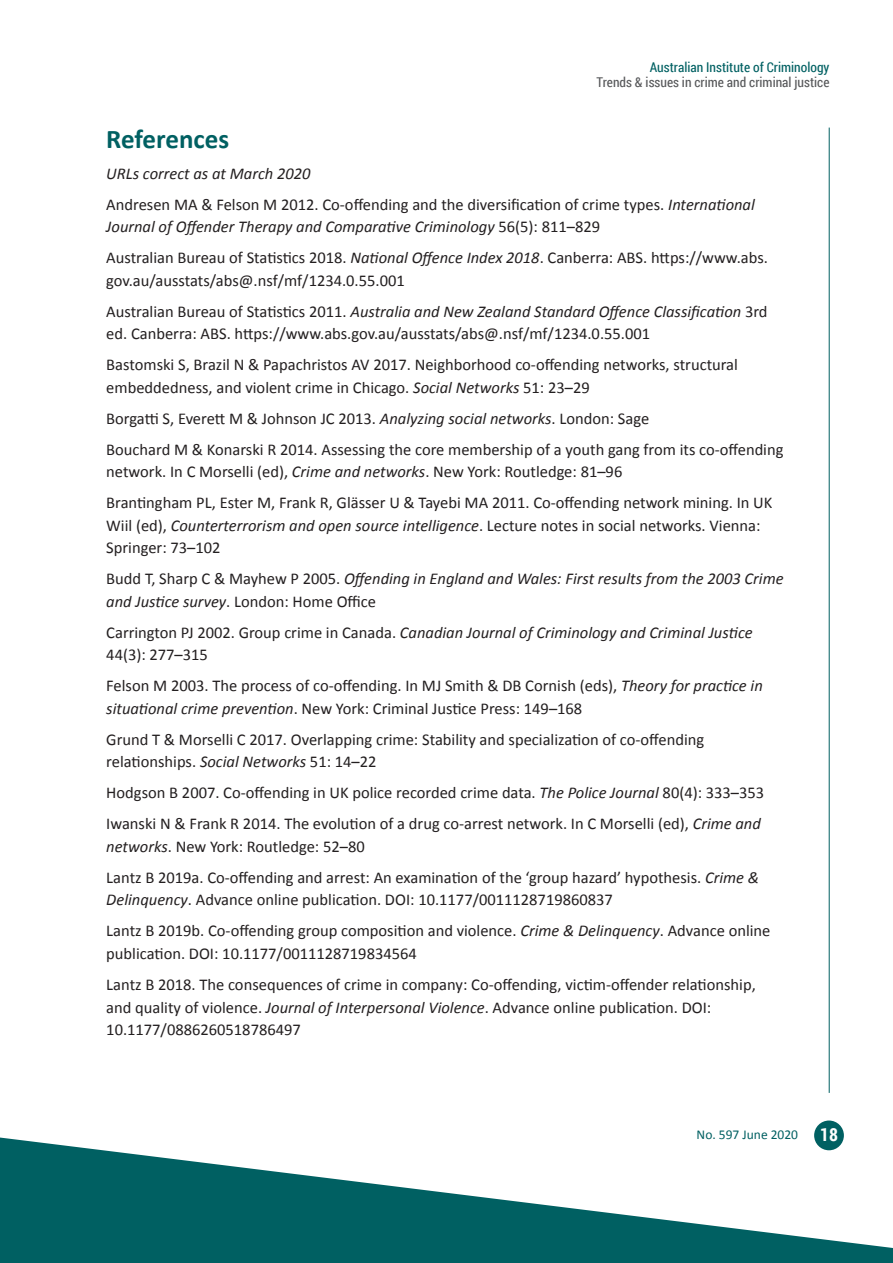
<style>
.page{position:relative;width:893px;height:1263px;background:#fff}
.page>*{position:absolute;margin:0;border:0;box-sizing:border-box;transform-origin:0 0}
.t1{font:700 27px "Calibri";color:#006062}
.body{font:16.5px/22.5px "Calibri";color:#231f20}
.body-2{font:italic 16.5px/22.5px "Calibri";color:#231f20}
.t2{font:13.5px "Roboto Condensed";color:#57585a}
.t3{font:13.5px "Roboto Condensed";color:#006062}
.t4{font:13.5px "Calibri";color:#006062}
.s1{font-style:italic}
.s2{font-style:normal}
.s3{font-family:"Roboto Condensed";font-weight:700;font-size:18px;color:#fff}
</style>
<div class="page">
<hr style="left:829px;top:128px;width:1px;height:965px;background:#006062">
<div style="left:814px;top:1120px;width:30px;height:30px;background:#006062;border-radius:50%"></div>
<svg style="left:0;top:1137px;width:893px;height:126px;fill:#006062"></svg>
<p class="t3" style="left:650px;top:58px;width:181px">Australian Institute of Criminology</p>
<p class="t2" style="left:597px;top:73px;width:234px">Trends &amp; issues in crime and criminal justice</p>
<h1 class="t1" style="left:106px;top:122px;width:124px">References</h1>
<p class="body-2" style="left:106px;top:161px;width:206px">URLs correct as at March 2020</p>
<p class="body" style="left:106px;top:193px;width:650px">Andresen MA &amp; Felson M 2012. Co-offending and the diversification of crime types. <span class="s1">International<br>Journal of Offender Therapy and Comparative Criminology</span> 56(5): 811–829</p>
<p class="body" style="left:106px;top:247px;width:663px">Australian Bureau of Statistics 2018. <span class="s1">National Offence Index 2018</span>. Canberra: ABS. https://www.abs. gov.au/ausstats/abs@.nsf/mf/1234.0.55.001</p>
<p class="body" style="left:106px;top:300px;width:663px">Australian Bureau of Statistics 2011. <span class="s1">Australia and New Zealand Standard Offence Classification</span> 3rd ed. Canberra: ABS. https://www.abs.gov.au/ausstats/abs@.nsf/mf/1234.0.55.001</p>
<p class="body" style="left:106px;top:354px;width:633px">Bastomski S, Brazil N &amp; Papachristos AV 2017. Neighborhood co-offending networks, structural embeddedness, and violent crime in Chicago. <span class="s1">Social Networks</span> 51: 23–29</p>
<p class="body" style="left:106px;top:407px;width:544px">Borgatti S, Everett M &amp; Johnson JC 2013. <span class="s1">Analyzing social networks</span>. London: Sage</p>
<p class="body" style="left:106px;top:438px;width:679px">Bouchard M &amp; Konarski R 2014. Assessing the core membership of a youth gang from its co-offending network. In C Morselli (ed), <span class="s1">Crime and networks</span>. New York: Routledge: 81–96</p>
<p class="body" style="left:106px;top:492px;width:668px">Brantingham PL, Ester M, Frank R, Glässer U &amp; Tayebi MA 2011. Co-offending network mining. In UK<br>Wiil (ed), <span class="s1">Counterterrorism and open source intelligence</span>. Lecture notes in social networks. Vienna:<br>Springer: 73–102</p>
<p class="body-2" style="left:106px;top:567px;width:679px"><span class="s2">Budd T, Sharp C &amp; Mayhew P 2005.</span> Offending in England and Wales: First results from the 2003 Crime and Justice survey<span class="s2">. London: Home Office</span></p>
<p class="body" style="left:106px;top:621px;width:648px">Carrington PJ 2002. Group crime in Canada. <span class="s1">Canadian Journal of Criminology and Criminal Justice<br></span>44(3): 277–315</p>
<p class="body" style="left:106px;top:675px;width:658px">Felson M 2003. The process of co-offending. In MJ Smith &amp; DB Cornish (eds), <span class="s1">Theory for practice in situational crime prevention</span>. New York: Criminal Justice Press: 149–168</p>
<p class="body" style="left:106px;top:728px;width:599px">Grund T &amp; Morselli C 2017. Overlapping crime: Stability and specialization of co-offending relationships. <span class="s1">Social Networks</span> 51: 14–22</p>
<p class="body" style="left:106px;top:782px;width:659px">Hodgson B 2007. Co-offending in UK police recorded crime data. <span class="s1">The Police Journal</span> 80(4): 333–353</p>
<p class="body" style="left:106px;top:813px;width:656px">Iwanski N &amp; Frank R 2014. The evolution of a drug co-arrest network. In C Morselli (ed), <span class="s1">Crime and networks</span>. New York: Routledge: 52–80</p>
<p class="body" style="left:106px;top:866px;width:654px">Lantz B 2019a. Co-offending and arrest: An examination of the ‘group hazard’ hypothesis. <span class="s1">Crime &amp;<br>Delinquency</span>. Advance online publication. DOI: 10.1177/0011128719860837</p>
<p class="body" style="left:106px;top:920px;width:666px">Lantz B 2019b. Co-offending group composition and violence. <span class="s1">Crime &amp; Delinquency</span>. Advance online publication. DOI: 10.1177/0011128719834564</p>
<p class="body" style="left:106px;top:973px;width:651px">Lantz B 2018. The consequences of crime in company: Co-offending, victim-offender relationship, and quality of violence. <span class="s1">Journal of Interpersonal Violence</span>. Advance online publication. DOI:<br>10.1177/0886260518786497</p>
<p class="t4" style="left:697px;top:1126px;width:143px">No. 597 June 2020 <span class="s3">18</span></p>
</div>
